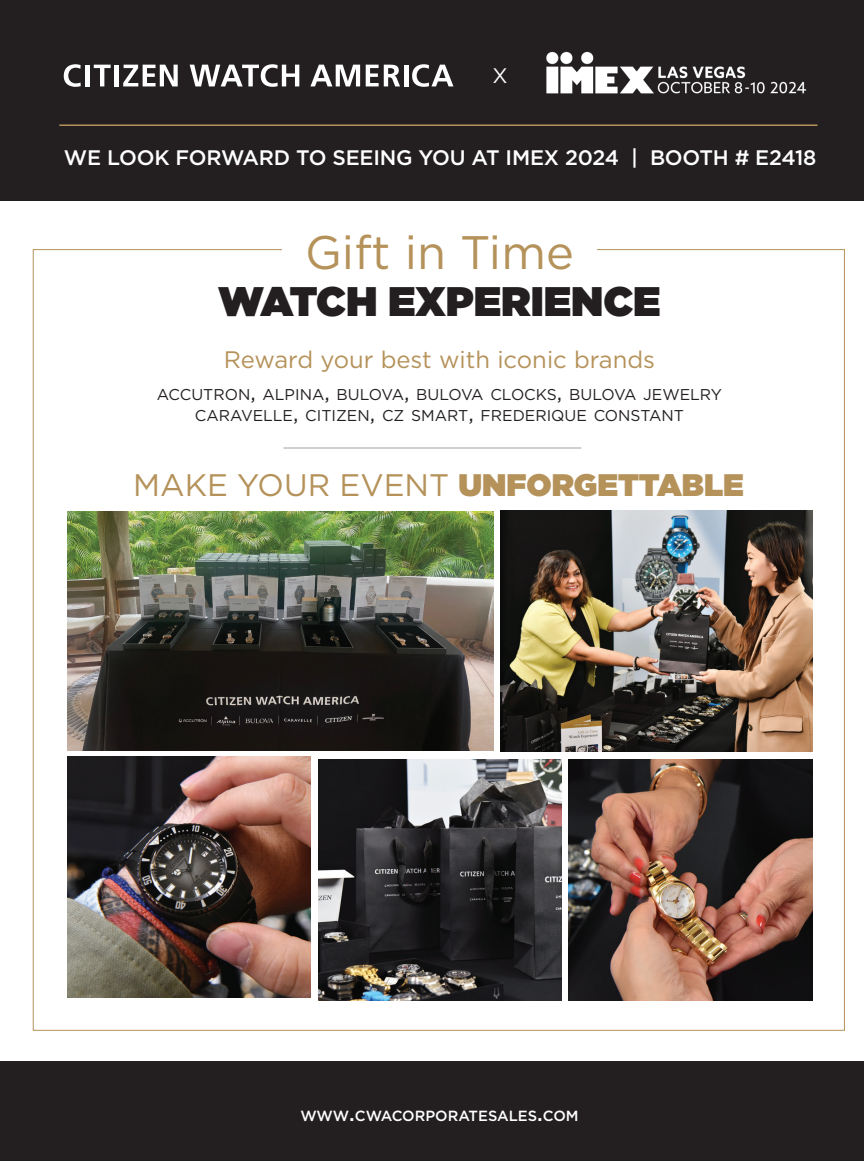
<style>
.page{position:relative;width:864px;height:1161px;background:#fff}
.page>*{position:absolute;margin:0;border:0;box-sizing:border-box;transform-origin:0 0}
.t1{font:46.95px "Gotham";color:#b5925a}
.t2{font:900 41.25px "Gotham";color:#231f20}
.t3{font:31.05px "Gotham";color:#b5925a}
.t4{font:23.85px "Gotham";color:#b5925a}
.t5{font:500 21px "Gotham";letter-spacing:-.01em;color:#fff}
.t6{font:21px "Gotham";color:#fff}
.t7{font:15.6px/20.9px "Gotham";color:#231f20;text-align:center}
.t8{font:500 14.7px "Gotham";color:#fff}
.s1{font-size:22.35px}
.s2{font-weight:900}
.s3{font-size:21px}
</style>
<div class="page">
<div style="left:0;top:0;width:864px;height:200px;background:#231f20"></div>
<div style="left:0;top:1061px;width:864px;height:100px;background:#231f20"></div>
<svg style="left:64px;top:64px;width:17px;height:23px"></svg>
<hr style="left:86px;top:65px;width:4px;height:21px;background:#fff">
<svg style="left:94px;top:65px;width:17px;height:21px"></svg>
<div style="left:114px;top:65px;width:5px;height:21px;background:#fff"></div>
<svg style="left:123px;top:65px;width:55px;height:21px"></svg>
<svg style="left:190px;top:64px;width:109px;height:23px"></svg>
<svg style="left:310px;top:65px;width:50px;height:21px"></svg>
<svg style="left:366px;top:64px;width:34px;height:22px"></svg>
<hr style="left:404px;top:65px;width:4px;height:21px;background:#fff">
<svg style="left:412px;top:64px;width:41px;height:23px"></svg>
<hr style="left:283px;top:447px;width:298px;height:2px;background:#b2b3b7">
<img style="left:67px;top:512px;width:427px;height:239px">
<img style="left:500px;top:511px;width:312px;height:241px">
<img style="left:569px;top:759px;width:243px;height:241px">
<img style="left:67px;top:757px;width:244px;height:241px">
<img style="left:318px;top:759px;width:244px;height:241px">
<hr style="left:59px;top:124px;width:759px;height:2px;background:#b5925a">
<img style="left:546px;top:51px;width:261px;height:43px">
<p class="t6" style="left:493px;top:62px;width:17px">X</p>
<p class="t5" style="left:64px;top:144px;width:754px">WE LOOK FORWARD TO SEEING YOU AT IMEX 2024 | BOOTH # E2418</p>
<p class="t1" style="left:305px;top:222px;width:270px">Gift in Time</p>
<p class="t2" style="left:218px;top:272px;width:444px">WATCH EXPERIENCE</p>
<p class="t4" style="left:224px;top:345px;width:433px">Reward your best with iconic brands</p>
<p class="t7" style="left:157px;top:384px;width:567px">ACCUTRON<span class="s1">,</span> ALPINA<span class="s1">,</span> BULOVA<span class="s1">,</span> BULOVA CLOCKS<span class="s1">,</span> BULOVA JEWELRY<br>CARAVELLE<span class="s1">,</span> CITIZEN<span class="s1">,</span> CZ SMART<span class="s1">,</span> FREDERIQUE CONSTANT</p>
<p class="t3" style="left:133px;top:465px;width:612px">MAKE YOUR EVENT <span class="s2">UNFORGETTABLE</span></p>
<p class="t8" style="left:300px;top:1106px;width:280px">WWW<span class="s3">.</span>CWACORPORATESALES<span class="s3">.</span>COM</p>
</div>
